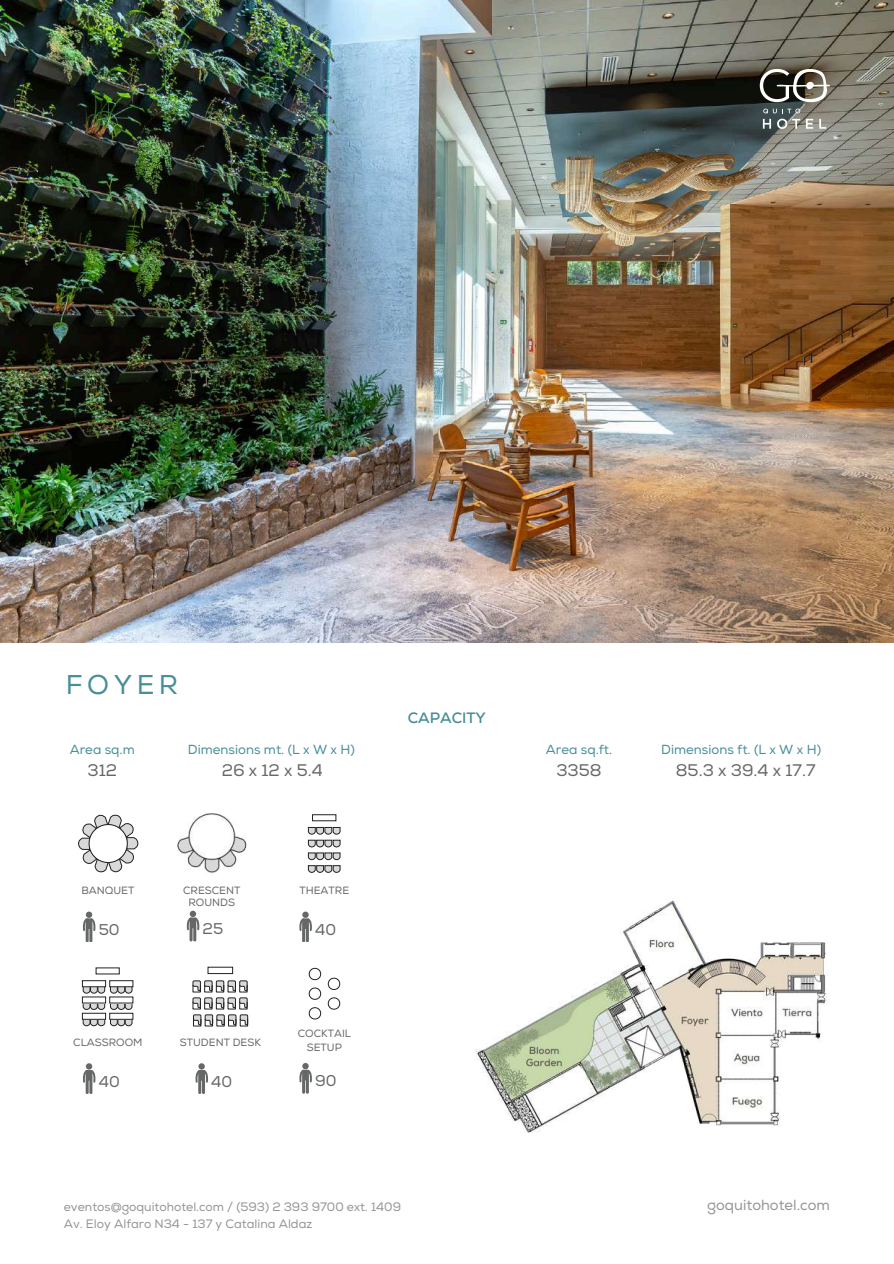
<style>
.page{position:relative;width:894px;height:1264px;background:#fff}
.page>*{position:absolute;margin:0;border:0;box-sizing:border-box;transform-origin:0 0}
.t1{font:27.15px "Nexa";letter-spacing:.17em;color:#468e99}
.t2{font:16.8px "Nexa";color:#656866}
.t3{font:15.6px "Nexa";color:#656866}
.t4{font:700 15px "Nexa";color:#468e99}
.t5{font:14.7px "Nexa";color:#939493}
.t6{font:13.05px "Nexa";color:#468e99}
.t7{font:12.15px/16.2px "Nexa";color:#939493}
.t8{font:10.5px/12.3px "Nexa";color:#656866;text-align:center}
</style>
<div class="page">
<img style="left:0;top:0;width:893px;height:642px">
<svg style="left:762px;top:119px;width:8px;height:10px"></svg>
<svg style="left:776px;top:119px;width:37px;height:10px"></svg>
<svg style="left:819px;top:119px;width:7px;height:10px"></svg>
<svg style="left:763px;top:109px;width:37px;height:4px"></svg>
<svg style="left:759px;top:67px;width:70px;height:35px"></svg>
<img style="left:527px;top:900px;width:302px;height:233px">
<svg style="left:78px;top:814px;width:60px;height:59px"></svg>
<svg style="left:83px;top:911px;width:13px;height:30px"></svg>
<img style="left:177px;top:813px;width:70px;height:60px">
<svg style="left:186px;top:917px;width:14px;height:24px"></svg>
<div style="left:190px;top:910px;width:6px;height:7px;background:#656866;border-radius:50%"></div>
<svg style="left:308px;top:827px;width:32px;height:45px"></svg>
<div style="left:312px;top:814px;width:24px;height:7px;border:1px solid #222221"></div>
<svg style="left:299px;top:911px;width:13px;height:30px"></svg>
<svg style="left:83px;top:1002px;width:49px;height:7px"></svg>
<div style="left:82px;top:980px;width:24px;height:7px;border:1px solid #222221"></div>
<svg style="left:83px;top:985px;width:49px;height:8px"></svg>
<div style="left:109px;top:980px;width:24px;height:7px;border:1px solid #222221"></div>
<div style="left:82px;top:1013px;width:24px;height:6px;border:1px solid #222221"></div>
<svg style="left:83px;top:1018px;width:49px;height:8px"></svg>
<div style="left:109px;top:1013px;width:24px;height:6px;border:1px solid #222221"></div>
<svg style="left:83px;top:1063px;width:13px;height:30px"></svg>
<div style="left:239px;top:985px;width:8px;height:7px;border:1px solid #222221"></div>
<div style="left:193px;top:985px;width:8px;height:7px;border:1px solid #222221"></div>
<div style="left:204px;top:985px;width:8px;height:7px;border:1px solid #222221"></div>
<div style="left:216px;top:985px;width:8px;height:7px;border:1px solid #222221"></div>
<svg style="left:193px;top:980px;width:54px;height:11px"></svg>
<div style="left:228px;top:985px;width:8px;height:7px;border:1px solid #222221"></div>
<div style="left:239px;top:1002px;width:8px;height:7px;border:1px solid #222221"></div>
<div style="left:193px;top:1002px;width:8px;height:7px;border:1px solid #222221"></div>
<div style="left:204px;top:1002px;width:8px;height:7px;border:1px solid #222221"></div>
<div style="left:216px;top:1002px;width:8px;height:7px;border:1px solid #222221"></div>
<svg style="left:193px;top:997px;width:54px;height:11px"></svg>
<div style="left:228px;top:1002px;width:8px;height:7px;border:1px solid #222221"></div>
<div style="left:240px;top:1019px;width:8px;height:7px;border:1px solid #222221"></div>
<div style="left:193px;top:1019px;width:8px;height:7px;border:1px solid #222221"></div>
<div style="left:205px;top:1019px;width:8px;height:7px;border:1px solid #222221"></div>
<svg style="left:193px;top:1014px;width:55px;height:11px"></svg>
<div style="left:228px;top:1019px;width:8px;height:7px;border:1px solid #222221"></div>
<svg style="left:195px;top:1069px;width:13px;height:24px"></svg>
<div style="left:198px;top:1063px;width:7px;height:6px;background:#656866;border-radius:50%"></div>
<img style="left:475px;top:965px;width:169px;height:167px">
<svg style="left:308px;top:967px;width:13px;height:13px"></svg>
<svg style="left:327px;top:977px;width:13px;height:13px"></svg>
<svg style="left:308px;top:987px;width:13px;height:13px"></svg>
<svg style="left:327px;top:997px;width:13px;height:12px"></svg>
<svg style="left:308px;top:1007px;width:13px;height:12px"></svg>
<svg style="left:299px;top:1069px;width:13px;height:24px"></svg>
<svg style="left:302px;top:1062px;width:6px;height:7px"></svg>
<h1 class="t1" style="left:66px;top:668px;width:114px">FOYER</h1>
<p class="t6" style="left:70px;top:745px;width:67px">Area sq.m</p>
<h2 class="t2" style="left:87px;top:764px;width:31px">312</h2>
<p class="t6" style="left:188px;top:745px;width:168px">Dimensions mt. (L x W x H)</p>
<h2 class="t2" style="left:222px;top:764px;width:103px">26 x 12 x 5.4</h2>
<p class="t8" style="left:81px;top:885px;width:54px">BANQUET</p>
<p class="t3" style="left:99px;top:923px;width:22px">50</p>
<p class="t8" style="left:73px;top:1038px;width:71px">CLASSROOM</p>
<p class="t3" style="left:99px;top:1075px;width:22px">40</p>
<p class="t8" style="left:183px;top:885px;width:59px">CRESCENT<br>ROUNDS</p>
<p class="t3" style="left:202px;top:923px;width:22px">25</p>
<p class="t8" style="left:299px;top:885px;width:51px">THEATRE</p>
<p class="t3" style="left:315px;top:923px;width:22px">40</p>
<p class="t8" style="left:180px;top:1038px;width:82px">STUDENT DESK</p>
<p class="t3" style="left:211px;top:1075px;width:22px">40</p>
<p class="t8" style="left:297px;top:1028px;width:55px;line-height:14px">COCKTAIL<br>SETUP</p>
<p class="t3" style="left:315px;top:1075px;width:23px">90</p>
<p class="t4" style="left:407px;top:708px;width:80px">CAPACITY</p>
<p class="t6" style="left:545px;top:745px;width:68px">Area sq.ft.</p>
<h2 class="t2" style="left:556px;top:764px;width:47px">3358</h2>
<p class="t6" style="left:661px;top:745px;width:161px">Dimensions ft. (L x W x H)</p>
<h2 class="t2" style="left:675px;top:764px;width:141px">85.3 x 39.4 x 17.7</h2>
<p class="t7" style="left:64px;top:1200px;width:338px">eventos@goquitohotel.com / (593) 2 393 9700 ext. 1409<br>Av. Eloy Alfaro N34 - 137 y Catalina Aldaz</p>
<p class="t5" style="left:707px;top:1199px;width:124px">goquitohotel.com</p>
</div>
